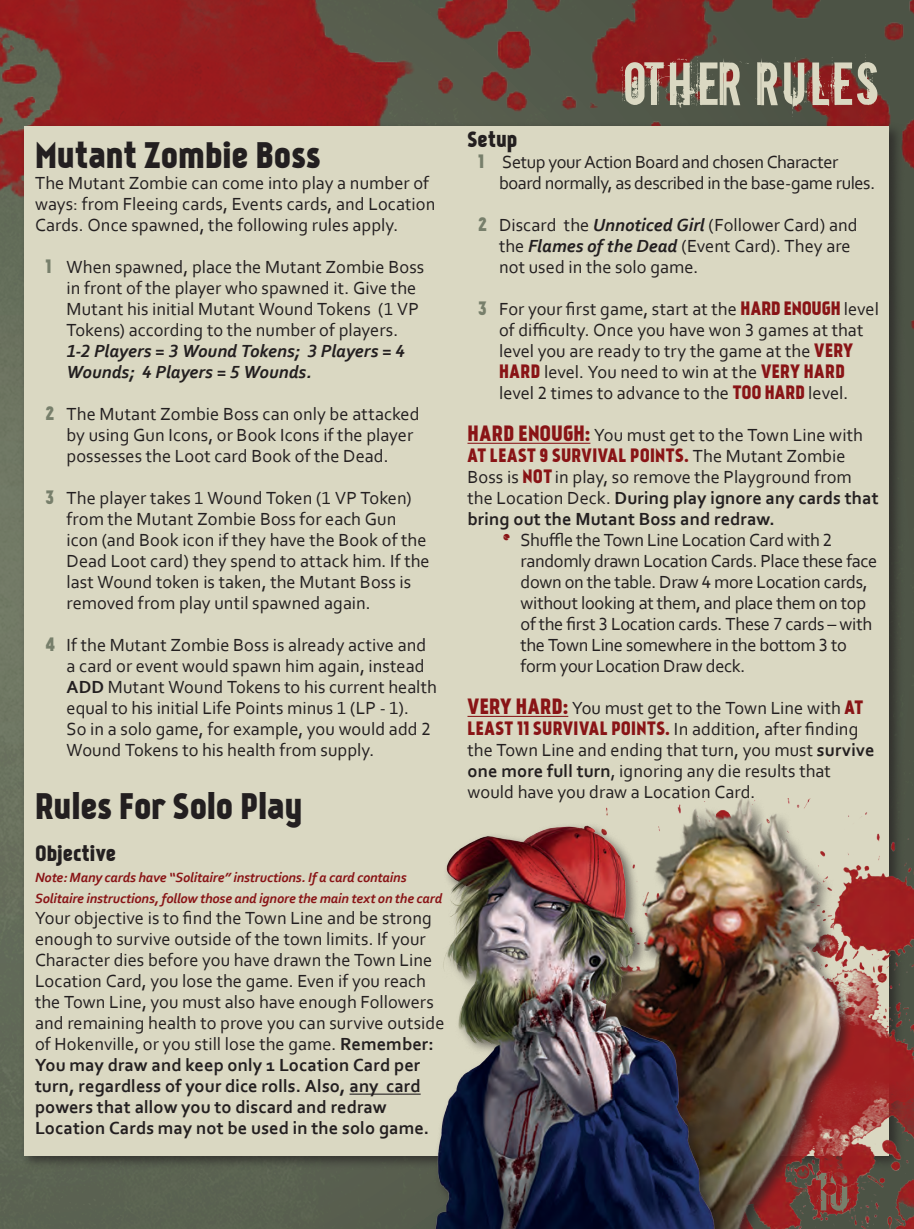
<style>
.page{position:relative;width:914px;height:1229px;background:#fff}
.page>*{position:absolute;margin:0;border:0;box-sizing:border-box;transform-origin:0 0}
.t1{font:57.75px "Downcome";letter-spacing:.01em;color:#dad8c2}
.t2{font:52.5px "Downcome";color:#777f6b}
.t3{font:35px "Kankin";color:#231f20}
.t4{font:21px "Kankin";color:#231f20}
.t5{font:18.38px/21px "Corbel";color:#231f20}
.t6{font:700 18.38px/21px "Corbel";letter-spacing:.005em;color:#231f20}
.t7{font:18.38px/21px "Corbel";letter-spacing:-.025em;color:#231f20}
.t8{font:italic 700 18.38px/21px "Corbel";color:#231f20}
.t9{font:18.38px "Kankin";letter-spacing:.02em;color:#891416}
.t10{font:italic 700 14px/21px "Corbel";letter-spacing:-.01em;color:#891416}
.s1{font-family:"Kankin";color:#777f6b}
.s2{font-weight:700}
.s3{font-weight:700;font-style:italic}
.s4{font-family:"Kankin";color:#891416}
.s5{font-family:"Kankin";font-size:21px;color:#891416}
.s6{font-family:"Corbel";color:#231f20}
.s7{font-weight:400}
.s8{font-family:"Kankin";font-weight:400;color:#891416}
.s9{font-family:"Downcome";font-size:21px;color:#891416}
</style>
<div class="page">
<img style="left:0;top:0;width:914px;height:1228px">
<div style="left:20px;top:122px;width:884px;height:1048px;background:#231f20;opacity:.67"></div>
<div style="left:24px;top:126px;width:865px;height:1029px;background:#dad8c2"></div>
<hr style="left:349px;top:1093px;width:71px;height:1px;background:#231f20">
<hr style="left:467px;top:443px;width:123px;height:1px;background:#891416">
<hr style="left:467px;top:716px;width:101px;height:1px;background:#891416">
<img style="left:878px;top:798px;width:36px;height:430px">
<img style="left:606px;top:798px;width:272px;height:430px">
<div style="left:430px;top:822px;width:299px;height:406px;background:#231f20;opacity:.67"></div>
<img style="left:411px;top:819px;width:308px;height:409px">
<h3 class="t3" style="left:35px;top:134px;width:287px">Mutant Zombie Boss</h3>
<p class="t5" style="left:35px;top:172px;width:402px">The Mutant Zombie can come into play a number of ways: from Fleeing cards, Events cards, and Location<br>Cards. Once spawned, the following rules apply.</p>
<p class="t5" style="left:66px;top:256px;width:359px;text-indent:-21px"><span class="s1">1</span> When spawned, place the Mutant Zombie Boss in front of the player who spawned it. Give the Mutant his initial Mutant Wound Tokens (1 VP Tokens) according to the number of players.</p>
<p class="t8" style="left:66px;top:340px;width:340px">1-2 Players = 3 Wound Tokens; 3 Players = 4<br>Wounds; 4 Players = 5 Wounds.</p>
<p class="t5" style="left:66px;top:403px;width:354px;text-indent:-21px"><span class="s1">2</span> The Mutant Zombie Boss can only be attacked by using Gun Icons, or Book Icons if the player possesses the Loot card Book of the Dead.</p>
<p class="t5" style="left:66px;top:487px;width:365px;text-indent:-21px"><span class="s1">3</span> The player takes 1 Wound Token (1 VP Token) from the Mutant Zombie Boss for each Gun icon (and Book icon if they have the Book of the Dead Loot card) they spend to attack him. If the last Wound token is taken, the Mutant Boss is removed from play until spawned again.</p>
<p class="t5" style="left:66px;top:634px;width:372px;text-indent:-21px"><span class="s1">4</span> If the Mutant Zombie Boss is already active and a card or event would spawn him again, instead <span class="s2">ADD</span> Mutant Wound Tokens to his current health equal to his initial Life Points minus 1 (LP - 1).<br>So in a solo game, for example, you would add 2<br>Wound Tokens to his health from supply.</p>
<h3 class="t3" style="left:35px;top:785px;width:269px">Rules For Solo Play</h3>
<p class="t4" style="left:35px;top:840px;width:83px">Objective</p>
<p class="t10" style="left:35px;top:867px;width:409px">Note: Many cards have “Solitaire” instructions. If a card contains<br>Solitaire instructions, follow those and ignore the main text on the card</p>
<p class="t5" style="left:35px;top:907px;width:411px">Your objective is to find the Town Line and be strong enough to survive outside of the town limits. If your Character dies before you have drawn the Town Line Location Card, you lose the game. Even if you reach the Town Line, you must also have enough Followers and remaining health to prove you can survive outside of Hokenville, or you still lose the game. <span class="s2">Remember:<br>You may draw and keep only 1 Location Card per turn, regardless of your dice rolls. Also, any card powers that allow you to discard and redraw Location Cards may not be used in the solo game.</span></p>
<h1 class="t1" style="left:623px;top:44px;width:257px">OTHER RULES</h1>
<p class="t4" style="left:467px;top:126px;width:51px">Setup</p>
<p class="t7" style="left:499px;top:151px;width:378px;text-indent:-21px"><span class="s1">1</span> Setup your Action Board and chosen Character board normally, as described in the base-game rules.</p>
<p class="t5" style="left:499px;top:214px;width:360px;text-indent:-21px"><span class="s1">2</span> Discard the <span class="s3">Unnoticed Girl</span> (Follower Card) and the <span class="s3">Flames of the Dead</span> (Event Card). They are not used in the solo game.</p>
<p class="t5" style="left:499px;top:298px;width:381px;text-indent:-21px"><span class="s1">3</span> For your first game, start at the <span class="s4">HARD ENOUGH</span> level of difficulty. Once you have won 3 games at that level you are ready to try the game at the <span class="s4">VERY HARD</span> level. You need to win at the <span class="s4">VERY HARD </span>level 2 times to advance to the <span class="s4">TOO HARD</span> level.</p>
<p class="t5" style="left:467px;top:424px;width:397px"><span class="s5">HARD ENOUGH:</span> You must get to the Town Line with</p>
<p class="t9" style="left:467px;top:444px;width:379px">AT LEAST 9 SURVIVAL POINTS. <span class="s6">The Mutant Zombie</span></p>
<p class="t6" style="left:467px;top:466px;width:412px"><span class="s7">Boss is</span> <span class="s8">NOT</span> <span class="s7">in play, so remove the Playground from the Location Deck.</span> During play ignore any cards that bring out the Mutant Boss and redraw.</p>
<p class="t5" style="left:520px;top:529px;width:358px;text-indent:-18px"><span class="s9">•</span> Shuffle the Town Line Location Card with 2 randomly drawn Location Cards. Place these face down on the table. Draw 4 more Location cards, without looking at them, and place them on top of the first 3 Location cards. These 7 cards – with the Town Line somewhere in the bottom 3 to form your Location Draw deck.</p>
<p class="t5" style="left:467px;top:697px;width:408px"><span class="s5">VERY HARD:</span> You must get to the Town Line with <span class="s4">AT LEAST 11 SURVIVAL POINTS.</span> In addition, after finding the Town Line and ending that turn, you must <span class="s2">survive one more full turn</span>, ignoring any die results that would have you draw a Location Card.</p>
<h2 class="t2" style="left:813px;top:1155px;width:37px">10</h2>
</div>
